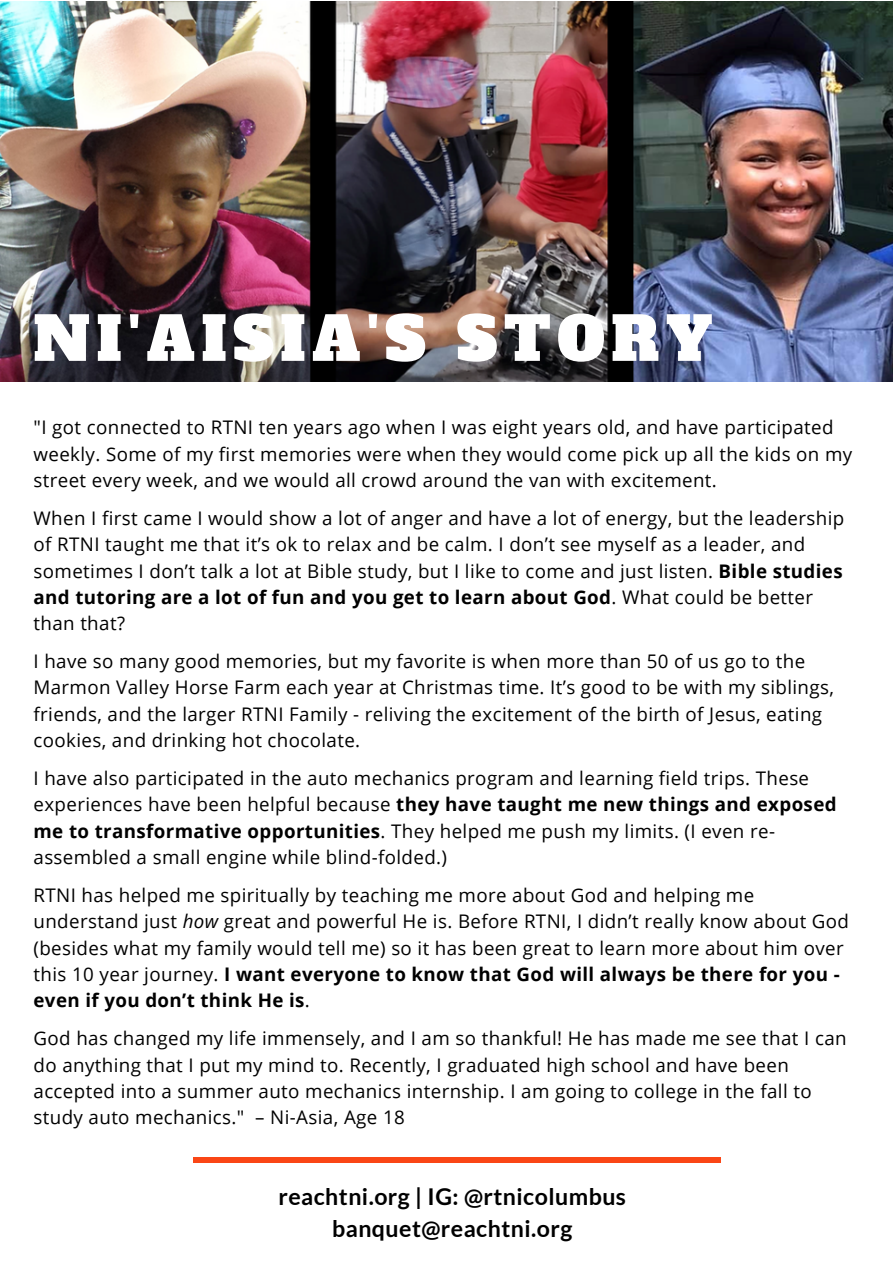
<style>
.page{position:relative;width:893px;height:1264px;background:#fff}
.page>*{position:absolute;margin:0;border:0;box-sizing:border-box;transform-origin:0 0}
.t1{font:60px "Alfa Slab One";letter-spacing:.11em;color:#fff}
.t2{font:700 23.1px "Lato";letter-spacing:.02em;color:#000}
.t3{font:18.75px/26.2px "Open Sans";letter-spacing:.02em;color:#000}
.s1{font-weight:700}
.s2{font-style:italic}
</style>
<div class="page">
<img style="left:0;top:1px;width:892px;height:380px">
<div style="left:193px;top:1156px;width:527px;height:6px;background:#fa4616"></div>
<p class="t1" style="left:34px;top:299px;width:680px">NI'AISIA'S STORY</p>
<p class="t3" style="left:34px;top:414px;width:820px">"I got connected to RTNI ten years ago when I was eight years old, and have participated weekly. Some of my first memories were when they would come pick up all the kids on my street every week, and we would all crowd around the van with excitement.</p>
<p class="t3" style="left:34px;top:504px;width:812px">When I first came I would show a lot of anger and have a lot of energy, but the leadership of RTNI taught me that it’s ok to relax and be calm. I don’t see myself as a leader, and sometimes I don’t talk a lot at Bible study, but I like to come and just listen. <span class="s1">Bible studies and tutoring are a lot of fun and you get to learn about God</span>. What could be better than that?</p>
<p class="t3" style="left:34px;top:648px;width:802px">I have so many good memories, but my favorite is when more than 50 of us go to the Marmon Valley Horse Farm each year at Christmas time. It’s good to be with my siblings, friends, and the larger RTNI Family - reliving the excitement of the birth of Jesus, eating cookies, and drinking hot chocolate.</p>
<p class="t3" style="left:34px;top:764px;width:804px">I have also participated in the auto mechanics program and learning field trips. These experiences have been helpful because <span class="s1">they have taught me new things and exposed me to transformative opportunities</span>. They helped me push my limits. (I even re&shy;assembled a small engine while blind-folded.)</p>
<p class="t3" style="left:34px;top:881px;width:817px">RTNI has helped me spiritually by teaching me more about God and helping me understand just <span class="s2">how</span> great and powerful He is. Before RTNI, I didn’t really know about God (besides what my family would tell me) so it has been great to learn more about him over this 10 year journey. <span class="s1">I want everyone to know that God will always be there for you - even if you don’t think He is</span>.</p>
<p class="t3" style="left:34px;top:1024px;width:814px">God has changed my life immensely, and I am so thankful! He has made me see that I can do anything that I put my mind to. Recently, I graduated high school and have been accepted into a summer auto mechanics internship. I am going to college in the fall to study auto mechanics." – Ni-Asia, Age 18</p>
<p class="t2" style="left:278px;top:1182px;width:349px">reachtni.org | IG: @rtnicolumbus</p>
<p class="t2" style="left:332px;top:1213px;width:242px">banquet@reachtni.org</p>
</div>
